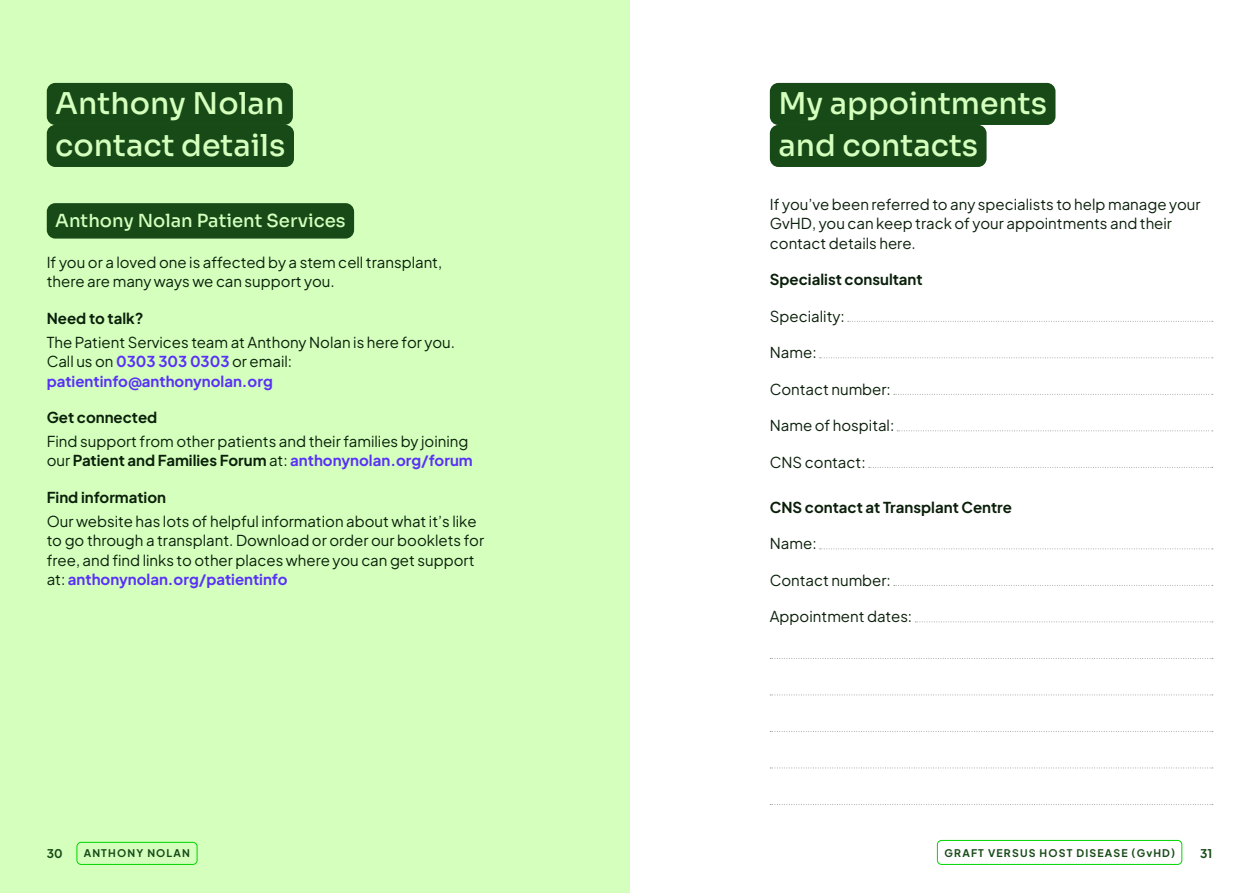
<style>
.page{position:relative;width:1259px;height:893px;background:#fff}
.page>*{position:absolute;margin:0;border:0;box-sizing:border-box;transform-origin:0 0}
.t1{font:500 30px/42px "Sora";color:#d4ffbd}
.t2{font:500 18px "Sora";color:#d4ffbd}
.t3{font:15px/19.5px "Plus Jakarta Sans";color:#0a1f0a}
.t4{font:700 15px "Plus Jakarta Sans";color:#0a1f0a}
.t5{font:700 12px "Plus Jakarta Sans";color:#174a17}
.t6{font:700 10.5px "Plus Jakarta Sans";letter-spacing:.11em;color:#174a17}
.s1{font-weight:700;color:#5930f7}
.s2{font-weight:700}
</style>
<div class="page">
<div style="left:0;top:0;width:629px;height:893px;background:#d4ffbd"></div>
<div style="left:77px;top:842px;width:120px;height:23px;border:1px solid #00d600;border-radius:4px"></div>
<div style="left:937px;top:840px;width:245px;height:25px;border:1px solid #00d600;border-radius:4px"></div>
<div style="left:770px;top:83px;width:285px;height:42px;background:#174a17;border-radius:9px"></div>
<div style="left:770px;top:125px;width:216px;height:42px;background:#174a17;border-radius:9px"></div>
<svg style="left:847px;top:321px;width:365px;height:1px"></svg>
<svg style="left:819px;top:357px;width:393px;height:1px"></svg>
<svg style="left:894px;top:394px;width:318px;height:1px"></svg>
<svg style="left:897px;top:430px;width:315px;height:1px"></svg>
<svg style="left:868px;top:467px;width:344px;height:1px"></svg>
<svg style="left:819px;top:548px;width:393px;height:1px"></svg>
<svg style="left:894px;top:585px;width:318px;height:1px"></svg>
<svg style="left:915px;top:621px;width:297px;height:1px"></svg>
<svg style="left:770px;top:658px;width:442px;height:1px"></svg>
<svg style="left:770px;top:695px;width:442px;height:1px"></svg>
<svg style="left:770px;top:731px;width:442px;height:1px"></svg>
<svg style="left:770px;top:768px;width:442px;height:1px"></svg>
<svg style="left:770px;top:804px;width:442px;height:1px"></svg>
<div style="left:47px;top:83px;width:246px;height:42px;background:#174a17;border-radius:9px"></div>
<div style="left:47px;top:125px;width:247px;height:42px;background:#174a17;border-radius:9px"></div>
<div style="left:47px;top:203px;width:307px;height:36px;background:#174a17;border-radius:9px"></div>
<h1 class="t1" style="left:55px;top:80px;width:232px">Anthony Nolan contact details</h1>
<p class="t2" style="left:55px;top:206px;width:292px">Anthony Nolan Patient Services</p>
<p class="t3" style="left:47px;top:251px;width:397px">If you or a loved one is affected by a stem cell transplant, there are many ways we can support you.</p>
<p class="t4" style="left:47px;top:305px;width:98px">Need to talk?</p>
<p class="t3" style="left:47px;top:331px;width:410px">The Patient Services team at Anthony Nolan is here for you.<br>Call us on <span class="s1">0303 303 0303</span> or email: <span class="s1">patientinfo@anthonynolan.org</span></p>
<p class="t4" style="left:47px;top:404px;width:112px">Get connected</p>
<p class="t3" style="left:47px;top:430px;width:427px">Find support from other patients and their families by joining our <span class="s2">Patient and Families Forum</span> at: <span class="s1">anthonynolan.org/forum</span></p>
<p class="t4" style="left:47px;top:484px;width:121px">Find information</p>
<p class="t3" style="left:47px;top:510px;width:439px">Our website has lots of helpful information about what it’s like to go through a transplant. Download or order our booklets for free, and find links to other places where you can get support at: <span class="s1">anthonynolan.org/patientinfo</span></p>
<h1 class="t1" style="left:778px;top:80px;width:270px">My appointments and contacts</h1>
<p class="t3" style="left:770px;top:193px;width:432px">If you’ve been referred to any specialists to help manage your<br>GvHD, you can keep track of your appointments and their contact details here.</p>
<p class="t4" style="left:770px;top:266px;width:154px">Specialist consultant</p>
<p class="t3" style="left:770px;top:305px;width:76px">Speciality:</p>
<p class="t3" style="left:770px;top:341px;width:48px">Name:</p>
<p class="t3" style="left:770px;top:378px;width:123px">Contact number:</p>
<p class="t3" style="left:770px;top:414px;width:126px">Name of hospital:</p>
<p class="t3" style="left:770px;top:451px;width:97px">CNS contact:</p>
<p class="t4" style="left:770px;top:494px;width:244px">CNS contact at Transplant Centre</p>
<p class="t3" style="left:770px;top:532px;width:48px">Name:</p>
<p class="t3" style="left:770px;top:569px;width:123px">Contact number:</p>
<p class="t3" style="left:770px;top:605px;width:144px">Appointment dates:</p>
<p class="t5" style="left:47px;top:843px;width:17px">30</p>
<p class="t6" style="left:84px;top:844px;width:108px">ANTHONY NOLAN</p>
<p class="t6" style="left:944px;top:843px;width:232px">GRAFT VERSUS HOST DISEASE (GvHD)</p>
<p class="t5" style="left:1200px;top:842px;width:14px">31</p>
</div>
